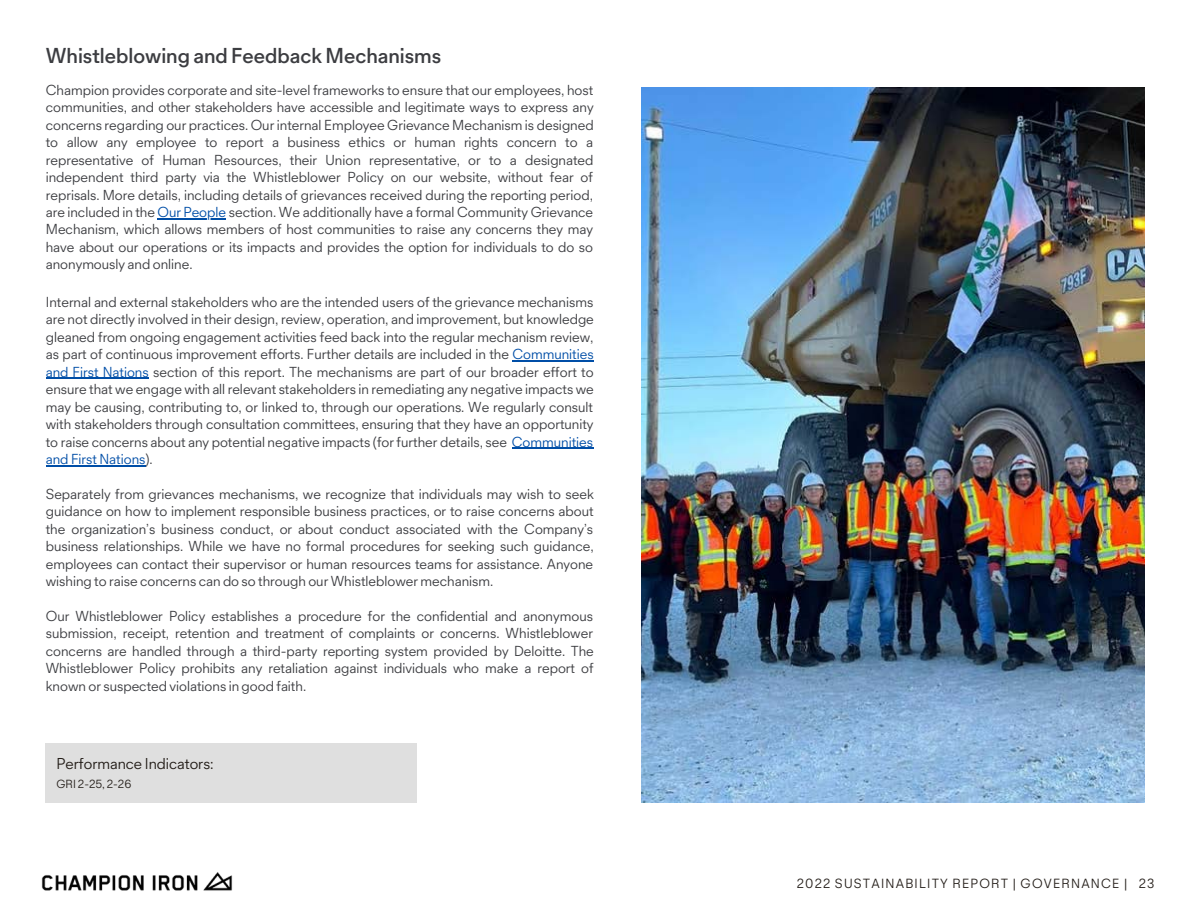
<style>
.page{position:relative;width:1188px;height:918px;background:#fff}
.page>*{position:absolute;margin:0;border:0;box-sizing:border-box;transform-origin:0 0}
.t1{font:600 19.5px "Marcel";color:#3c3d41}
.t2{font:300 14.25px "Marcel";color:#221c17}
.t3{font:300 13.05px/17.4px "Marcel";color:#3c3d41;text-align:justify}
.t4{font:300 12px "Marcel";letter-spacing:.1em;color:#221c17}
.t5{font:300 10.65px "Marcel";color:#221c17}
.s1{color:#004ea7}
</style>
<div class="page">
<img style="left:41px;top:872px;width:192px;height:19px">
<hr style="left:157px;top:218px;width:69px;height:1px;background:#004ea7">
<hr style="left:512px;top:360px;width:82px;height:1px;background:#004ea7">
<hr style="left:46px;top:378px;width:103px;height:1px;background:#004ea7">
<hr style="left:512px;top:448px;width:81px;height:1px;background:#004ea7">
<hr style="left:46px;top:465px;width:100px;height:1px;background:#004ea7">
<div style="left:46px;top:743px;width:371px;height:60px;background:#dfdfdf"></div>
<img style="left:641px;top:87px;width:503px;height:716px">
<p class="t1" style="left:46px;top:42px;width:397px">Whistleblowing and Feedback Mechanisms</p>
<p class="t3" style="left:46px;top:81px;width:549px">Champion provides corporate and site-level frameworks to ensure that our employees, host communities, and other stakeholders have accessible and legitimate ways to express any concerns regarding our practices. Our internal Employee Grievance Mechanism is designed to allow any employee to report a business ethics or human rights concern to a representative of Human Resources, their Union representative, or to a designated independent third party via the Whistleblower Policy on our website, without fear of reprisals. More details, including details of grievances received during the reporting period, are included in the <span class="s1">Our People</span> section. We additionally have a formal Community Grievance Mechanism, which allows members of host communities to raise any concerns they may have about our operations or its impacts and provides the option for individuals to do so anonymously and online.</p>
<p class="t3" style="left:46px;top:293px;width:550px">Internal and external stakeholders who are the intended users of the grievance mechanisms are not directly involved in their design, review, operation, and improvement, but knowledge gleaned from ongoing engagement activities feed back into the regular mechanism review, as part of continuous improvement efforts. Further details are included in the <span class="s1">Communities and First Nations</span> section of this report. The mechanisms are part of our broader effort to ensure that we engage with all relevant stakeholders in remediating any negative impacts we may be causing, contributing to, or linked to, through our operations. We regularly consult with stakeholders through consultation committees, ensuring that they have an opportunity to raise concerns about any potential negative impacts (for further details, see <span class="s1">Communities and First Nations</span>).</p>
<p class="t3" style="left:46px;top:485px;width:550px">Separately from grievances mechanisms, we recognize that individuals may wish to seek guidance on how to implement responsible business practices, or to raise concerns about the organization’s business conduct, or about conduct associated with the Company’s business relationships. While we have no formal procedures for seeking such guidance, employees can contact their supervisor or human resources teams for assistance. Anyone wishing to raise concerns can do so through our Whistleblower mechanism.</p>
<p class="t3" style="left:46px;top:607px;width:550px">Our Whistleblower Policy establishes a procedure for the confidential and anonymous submission, receipt, retention and treatment of complaints or concerns. Whistleblower concerns are handled through a third-party reporting system provided by Deloitte. The Whistleblower Policy prohibits any retaliation against individuals who make a report of known or suspected violations in good faith.</p>
<p class="t2" style="left:57px;top:754px;width:159px">Performance Indicators:</p>
<p class="t5" style="left:57px;top:777px;width:76px">GRI 2-25, 2-26</p>
<p class="t4" style="left:797px;top:875px;width:359px">2022 SUSTAINABILITY REPORT | GOVERNANCE | 23</p>
</div>
